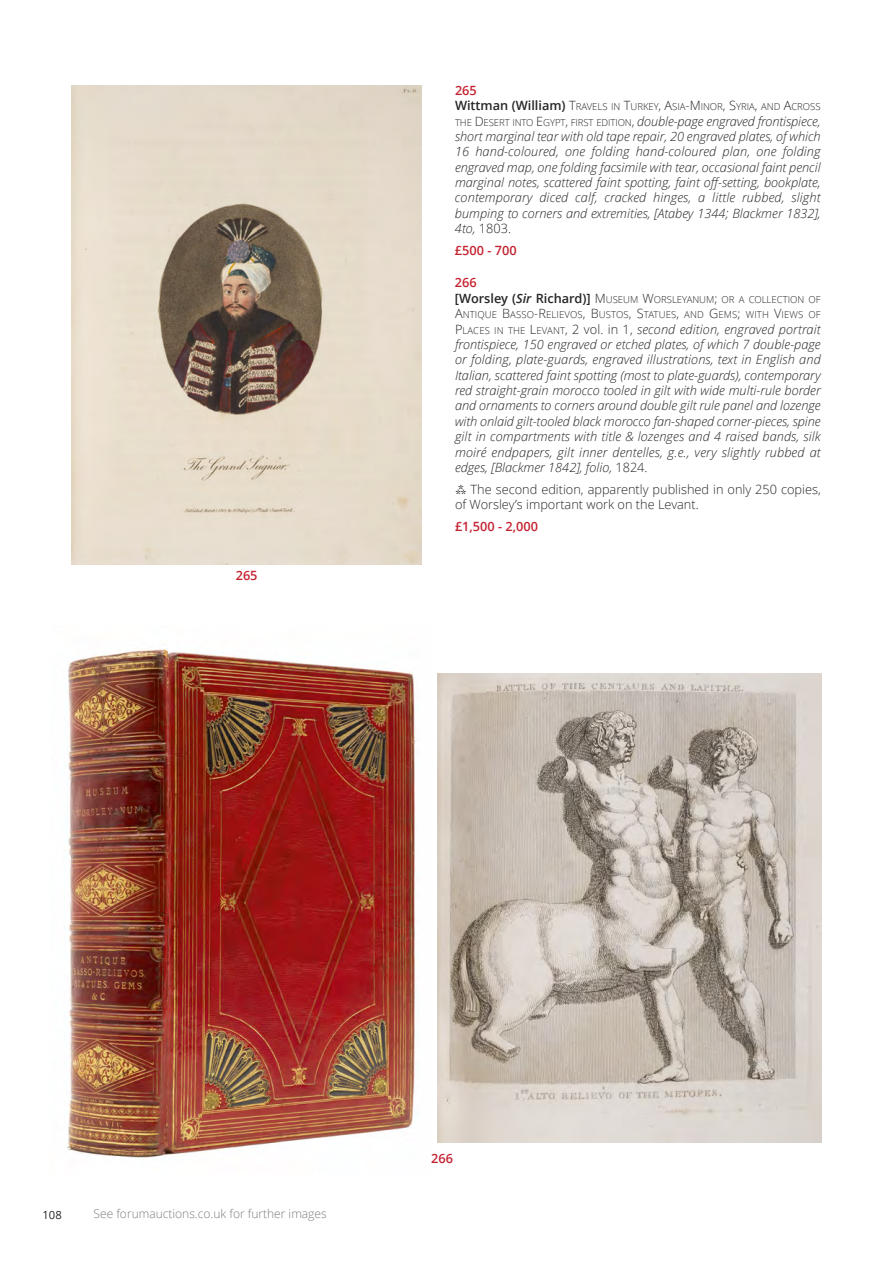
<style>
.page{position:relative;width:893px;height:1263px;background:#fff}
.page>*{position:absolute;margin:0;border:0;box-sizing:border-box;transform-origin:0 0}
.t1{font:italic 300 12.75px/15.5px "Open Sans";color:#272526;text-align:justify}
.t2{font:300 12.75px/15.5px "Open Sans";color:#272526}
.t3{font:600 12.75px "Open Sans";color:#c52230}
.t4{font:300 12px "Open Sans";color:#7d7c7d}
.t5{font:11.25px "Open Sans";color:#272526}
.t6{font:300 9.6px/15.5px "Open Sans";color:#272526}
.s1{font-weight:600;font-size:12.75px}
.s2{font-size:12.75px}
.s3{font-style:normal;font-size:9.6px}
.s4{font-style:normal}
.s5{font-weight:600;font-style:italic;font-size:12.75px}
.s6{font-family:"Lucida Grande";font-weight:400}
</style>
<div class="page">
<img style="left:71px;top:85px;width:351px;height:479px">
<img style="left:67px;top:648px;width:352px;height:510px">
<img style="left:438px;top:673px;width:383px;height:470px">
<p class="t3" style="left:236px;top:566px;width:23px">265</p>
<p class="t3" style="left:455px;top:81px;width:23px">265</p>
<p class="t6" style="left:455px;top:99px;width:367px"><span class="s1">Wittman (William)</span> <span class="s2">T</span>RAVELS IN <span class="s2">T</span>URKEY<span class="s2">, A</span>SIA<span class="s2">-M</span>INOR<span class="s2">, S</span>YRIA<span class="s2">,</span> AND <span class="s2">A</span>CROSS</p>
<p class="t1" style="left:455px;top:113px;width:367px"><span class="s3">THE</span> <span class="s4">D</span><span class="s3">ESERT INTO</span> <span class="s4">E</span><span class="s3">GYPT</span><span class="s4">,</span> <span class="s3">FIRST EDITION</span><span class="s4">,</span> double-page engraved frontispiece, short marginal tear with old tape repair, 20 engraved plates, of which 16 hand-coloured, one folding hand-coloured plan, one folding engraved map, one folding facsimile with tear, occasional faint pencil marginal notes, scattered faint spotting, faint off-setting, bookplate, contemporary diced calf, cracked hinges, a little rubbed, slight bumping to corners and extremities, [Atabey 1344; Blackmer 1832], 4to, <span class="s4">1803.</span></p>
<p class="t3" style="left:455px;top:241px;width:63px">£500 - 700</p>
<p class="t3" style="left:455px;top:274px;width:23px">266</p>
<p class="t6" style="left:455px;top:291px;width:367px"><span class="s1">[Worsley (</span><span class="s5">Sir</span> <span class="s1">Richard)]</span> <span class="s2">M</span>USEUM <span class="s2">W</span>ORSLEYANUM<span class="s2">;</span> OR A COLLECTION OF<br><span class="s2">A</span>NTIQUE <span class="s2">B</span>ASSO<span class="s2">-R</span>ELIEVOS<span class="s2">, B</span>USTOS<span class="s2">, S</span>TATUES<span class="s2">,</span> AND <span class="s2">G</span>EMS<span class="s2">;</span> WITH <span class="s2">V</span>IEWS OF</p>
<p class="t1" style="left:455px;top:321px;width:367px"><span class="s4">P</span><span class="s3">LACES IN THE</span> <span class="s4">L</span><span class="s3">EVANT</span><span class="s4">, 2 vol. in 1,</span> second edition, engraved portrait frontispiece, 150 engraved or etched plates, of which 7 double-page or folding, plate-guards, engraved illustrations, text in English and Italian, scattered faint spotting (most to plate-guards), contemporary red straight-grain morocco tooled in gilt with wide multi-rule border and ornaments to corners around double gilt rule panel and lozenge with onlaid gilt-tooled black morocco fan-shaped corner-pieces, spine gilt in compartments with title &amp; lozenges and 4 raised bands, silk moiré endpapers, gilt inner dentelles, g.e., very slightly rubbed at edges, [Blackmer 1842], folio, <span class="s4">1824.</span></p>
<p class="t2" style="left:455px;top:481px;width:367px"><span class="s6">⁂</span> The second edition, apparently published in only 250 copies, of Worsley’s important work on the Levant.</p>
<p class="t3" style="left:455px;top:517px;width:85px">£1,500 - 2,000</p>
<p class="t5" style="left:43px;top:1207px;width:21px">108</p>
<p class="t4" style="left:94px;top:1205px;width:235px">See forumauctions.co.uk for further images</p>
<p class="t3" style="left:431px;top:1149px;width:23px">266</p>
</div>
